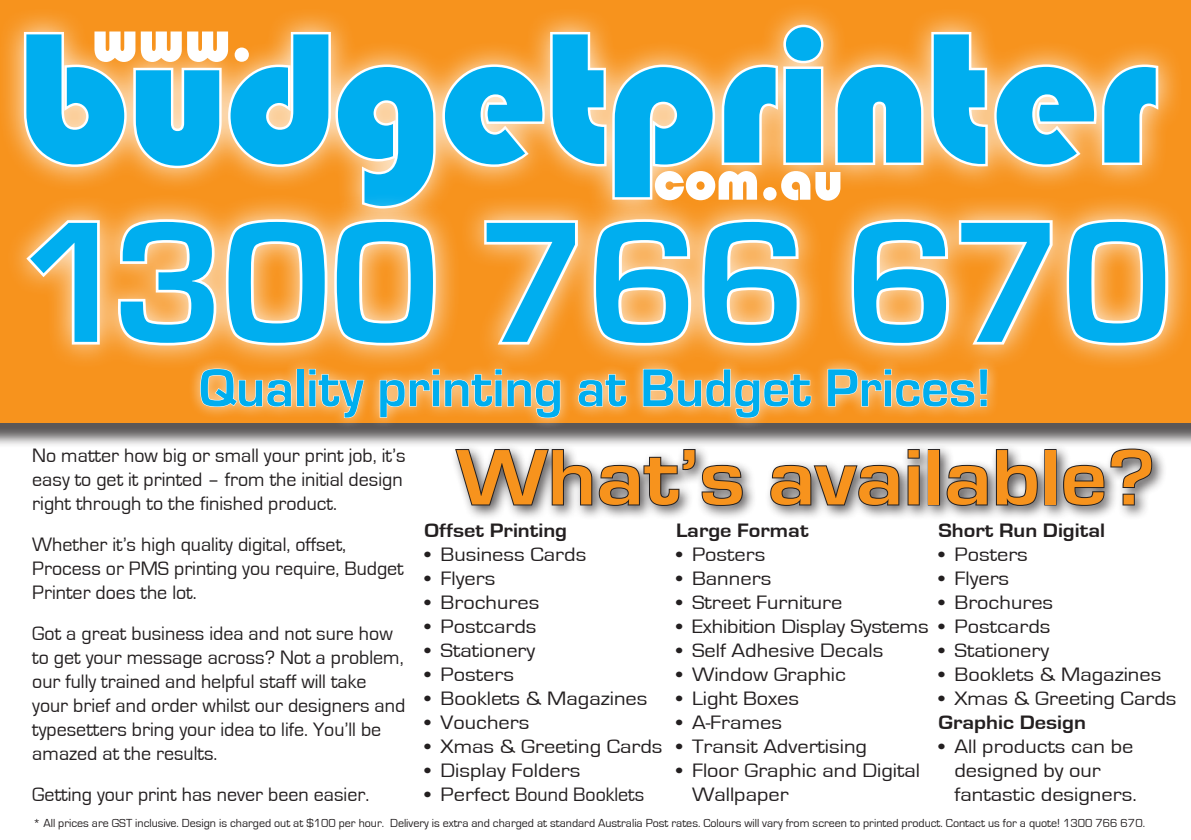
<style>
.page{position:relative;width:1191px;height:840px;background:#fff}
.page>*{position:absolute;margin:0;border:0;box-sizing:border-box;transform-origin:0 0}
.t1{font:192px "Bauhaus 93";letter-spacing:-.02em;color:#00aeef}
.t2{font:700 178.4px "Eurostile";letter-spacing:-.02em;color:#00aeef}
.t3{font:700 81.6px "Eurostile";color:#f7931d;scale:1.12 1}
.t4{font:61.4px "Bauhaus 93";color:#fff}
.t5{font:57.6px "Bauhaus 93";color:#fff}
.t6{font:700 55px "Eurostile";color:#00aeef}
.t7{font:20px/24px "Eurostile";color:#231f20}
.t8{font:20px/24px "Eurostile";color:#231f20;scale:1.12 1}
.t9{font:700 20px "Eurostile";color:#231f20;scale:1.12 1}
.t10{font:12px "Eurostile";color:#231f20}
</style>
<div class="page">
<div style="left:0;top:0;width:1191px;height:449px;background:#fff;opacity:.84"></div>
<svg style="left:832px;top:29px;width:328px;height:140px;background:#facb93"></svg>
<div style="left:0;top:191px;width:1191px;height:293px;background:#fff;opacity:.84"></div>
<svg style="left:21px;top:22px;width:805px;height:326px;background:#fac484"></svg>
<svg style="left:849px;top:216px;width:206px;height:132px"></svg>
<svg style="left:1064px;top:216px;width:107px;height:132px"></svg>
<div style="left:187px;top:355px;width:1004px;height:101px;background:#fff;opacity:.75"></div>
<svg style="left:200px;top:368px;width:92px;height:39px;background:#f9bd76"></svg>
<div style="left:296px;top:369px;width:8px;height:37px;border:1px solid #fff"></div>
<svg style="left:308px;top:368px;width:57px;height:50px;background:#f9b768"></svg>
<svg style="left:379px;top:368px;width:182px;height:50px;background:#f9b565"></svg>
<svg style="left:577px;top:373px;width:50px;height:34px;background:#f9c07b"></svg>
<svg style="left:642px;top:368px;width:169px;height:50px;background:#f9b86b"></svg>
<svg style="left:827px;top:368px;width:161px;height:39px;background:#f9ba70"></svg>
<div style="left:449px;top:442px;width:742px;height:130px;background:#231f20;opacity:.75"></div>
<svg style="left:454px;top:447px;width:290px;height:64px"></svg>
<svg style="left:769px;top:463px;width:131px;height:43px;background:#898787"></svg>
<svg style="left:906px;top:448px;width:14px;height:58px"></svg>
<div style="left:928px;top:449px;width:12px;height:56px;border:2px solid #231f20"></div>
<svg style="left:945px;top:463px;width:43px;height:43px;background:#807e7f"></svg>
<svg style="left:995px;top:448px;width:43px;height:58px;background:#979595"></svg>
<div style="left:1044px;top:449px;width:12px;height:56px;border:2px solid #231f20"></div>
<svg style="left:1062px;top:447px;width:91px;height:59px"></svg>
<p class="t1" style="left:18px;top:-10px;width:1139px">budgetprinter</p>
<p class="t2" style="left:18px;top:186px;width:1156px">1300 766 670</p>
<p class="t4" style="left:91px;top:6px;width:164px">www.</p>
<p class="t5" style="left:653px;top:148px;width:192px">com.au</p>
<p class="t6" style="left:199px;top:358px;width:793px">Quality printing at Budget Prices!</p>
<p class="t3" style="left:456px;top:433px;width:625px">What’s available?</p>
<p class="t7" style="left:32px;top:443px;width:375px">No matter how big or small your print job, it’s easy to get it printed – from the initial design right through to the finished product.</p>
<p class="t7" style="left:32px;top:532px;width:373px">Whether it’s high quality digital, offset,<br>Process or PMS printing you require, Budget<br>Printer does the lot.</p>
<p class="t7" style="left:32px;top:621px;width:374px">Got a great business idea and not sure how to get your message across? Not a problem, our fully trained and helpful staff will take your brief and order whilst our designers and typesetters bring your idea to life. You’ll be amazed at the results.</p>
<p class="t7" style="left:32px;top:782px;width:338px">Getting your print has never been easier.</p>
<p class="t9" style="left:424px;top:518px;width:129px">Offset Printing</p>
<p class="t8" style="left:424px;top:542px;width:146px">• Business Cards</p>
<p class="t8" style="left:424px;top:566px;width:65px">• Flyers</p>
<p class="t8" style="left:424px;top:590px;width:104px">• Brochures</p>
<p class="t8" style="left:424px;top:614px;width:101px">• Postcards</p>
<p class="t8" style="left:424px;top:638px;width:100px">• Stationery</p>
<p class="t8" style="left:424px;top:662px;width:81px">• Posters</p>
<p class="t8" style="left:424px;top:686px;width:200px">• Booklets &amp; Magazines</p>
<p class="t8" style="left:424px;top:710px;width:95px">• Vouchers</p>
<p class="t8" style="left:424px;top:734px;width:214px">• Xmas &amp; Greeting Cards</p>
<p class="t8" style="left:424px;top:758px;width:141px">• Display Folders</p>
<p class="t8" style="left:424px;top:782px;width:198px">• Perfect Bound Booklets</p>
<p class="t9" style="left:938px;top:518px;width:150px">Short Run Digital</p>
<p class="t8" style="left:938px;top:542px;width:81px">• Posters</p>
<p class="t8" style="left:938px;top:566px;width:65px">• Flyers</p>
<p class="t8" style="left:938px;top:590px;width:104px">• Brochures</p>
<p class="t8" style="left:938px;top:614px;width:101px">• Postcards</p>
<p class="t8" style="left:938px;top:638px;width:100px">• Stationery</p>
<p class="t8" style="left:938px;top:662px;width:200px">• Booklets &amp; Magazines</p>
<p class="t8" style="left:938px;top:686px;width:214px">• Xmas &amp; Greeting Cards</p>
<p class="t9" style="left:938px;top:710px;width:133px">Graphic Design</p>
<p class="t8" style="left:954px;top:734px;width:164px;text-indent:-16px">• All products can be designed by our fantastic designers.</p>
<p class="t9" style="left:676px;top:518px;width:120px">Large Format</p>
<p class="t8" style="left:676px;top:542px;width:81px">• Posters</p>
<p class="t8" style="left:676px;top:566px;width:87px">• Banners</p>
<p class="t8" style="left:676px;top:590px;width:150px">• Street Furniture</p>
<p class="t8" style="left:676px;top:614px;width:227px">• Exhibition Display Systems</p>
<p class="t8" style="left:676px;top:638px;width:187px">• Self Adhesive Decals</p>
<p class="t8" style="left:676px;top:662px;width:153px">• Window Graphic</p>
<p class="t8" style="left:676px;top:686px;width:111px">• Light Boxes</p>
<p class="t8" style="left:676px;top:710px;width:96px">• A-Frames</p>
<p class="t8" style="left:676px;top:734px;width:172px">• Transit Advertising</p>
<p class="t8" style="left:692px;top:758px;width:205px;text-indent:-16px">• Floor Graphic and Digital<br>Wallpaper</p>
<p class="t10" style="left:33px;top:816px;width:1113px">* All prices are GST inclusive. Design is charged out at $100 per hour. Delivery is extra and charged at standard Australia Post rates. Colours will vary from screen to printed product. Contact us for a quote! 1300 766 670.</p>
</div>
